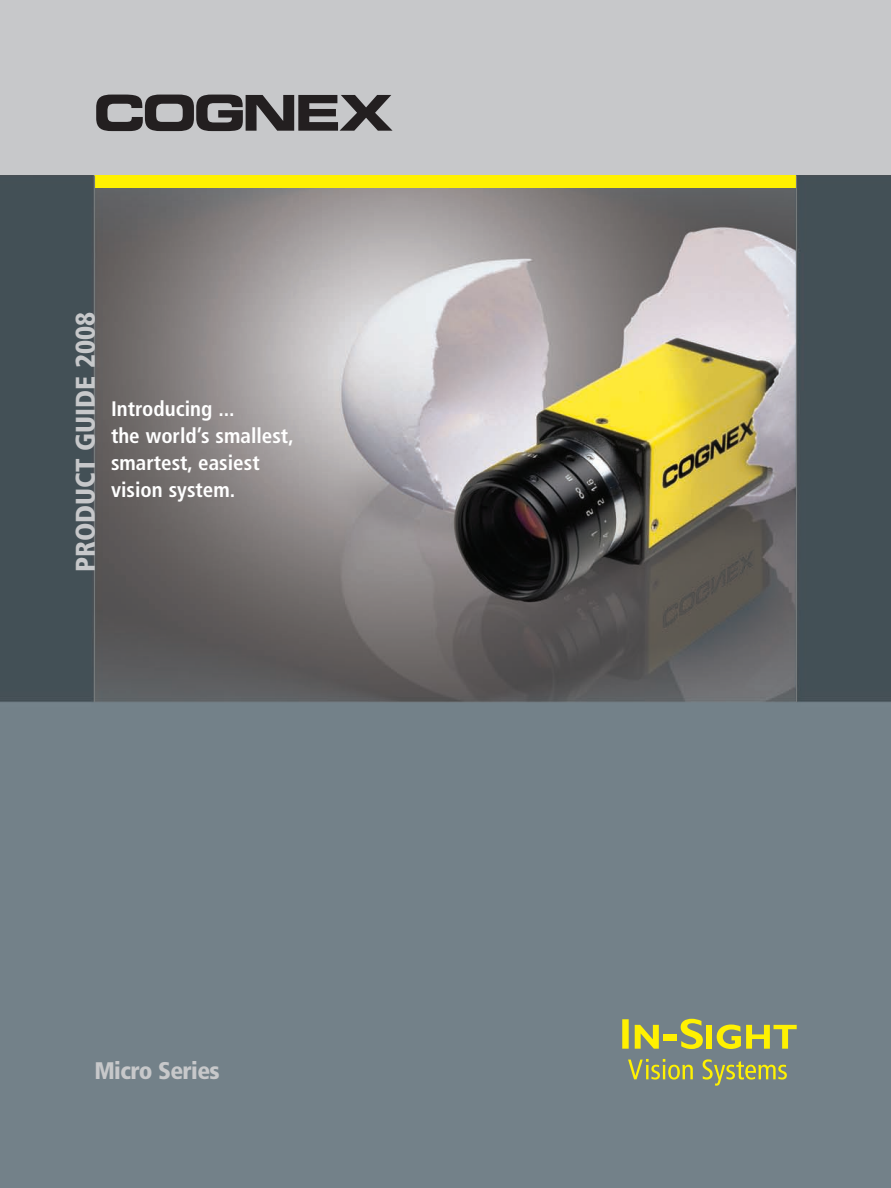
<style>
.page{position:relative;width:891px;height:1188px;background:#fff}
.page>*{position:absolute;margin:0;border:0;box-sizing:border-box;transform-origin:0 0}
.t1{font:900 condensed 27px "Frutiger";color:#c7c8ca}
.t2{font:900 condensed 24px "Frutiger";letter-spacing:-.025em;color:#c7c8ca}
.t3{font:700 condensed 21px/27px "Frutiger";color:#fff}
</style>
<div class="page">
<img style="left:0;top:176px;width:891px;height:1012px">
<div style="left:94px;top:176px;width:702px;height:12px;background:#fff101"></div>
<div style="left:0;top:0;width:891px;height:176px;background:#c7c8ca"></div>
<hr style="left:94px;top:176px;width:1px;height:526px;background:#757a7b">
<hr style="left:796px;top:176px;width:1px;height:526px;background:#757a7b">
<svg style="left:96px;top:95px;width:297px;height:36px"></svg>
<div style="left:622px;top:1019px;width:7px;height:30px;background:#fff101"></div>
<svg style="left:635px;top:1025px;width:24px;height:24px"></svg>
<div style="left:663px;top:1034px;width:13px;height:6px;background:#fff101"></div>
<svg style="left:681px;top:1019px;width:22px;height:30px"></svg>
<div style="left:706px;top:1025px;width:6px;height:24px;background:#fff101"></div>
<svg style="left:717px;top:1025px;width:80px;height:24px;background:#b3b44a"></svg>
<svg style="left:628px;top:1059px;width:65px;height:21px"></svg>
<svg style="left:703px;top:1059px;width:84px;height:27px;background:#939b68"></svg>
<p class="t1" style="left:75px;top:572px;width:262px;rotate:-90deg">PRODUCT GUIDE 2008</p>
<p class="t3" style="left:111px;top:397px;width:184px">Introducing ...<br>the world’s smallest, smartest, easiest vision system.</p>
<p class="t2" style="left:94px;top:1061px;width:127px">Micro Series</p>
</div>
